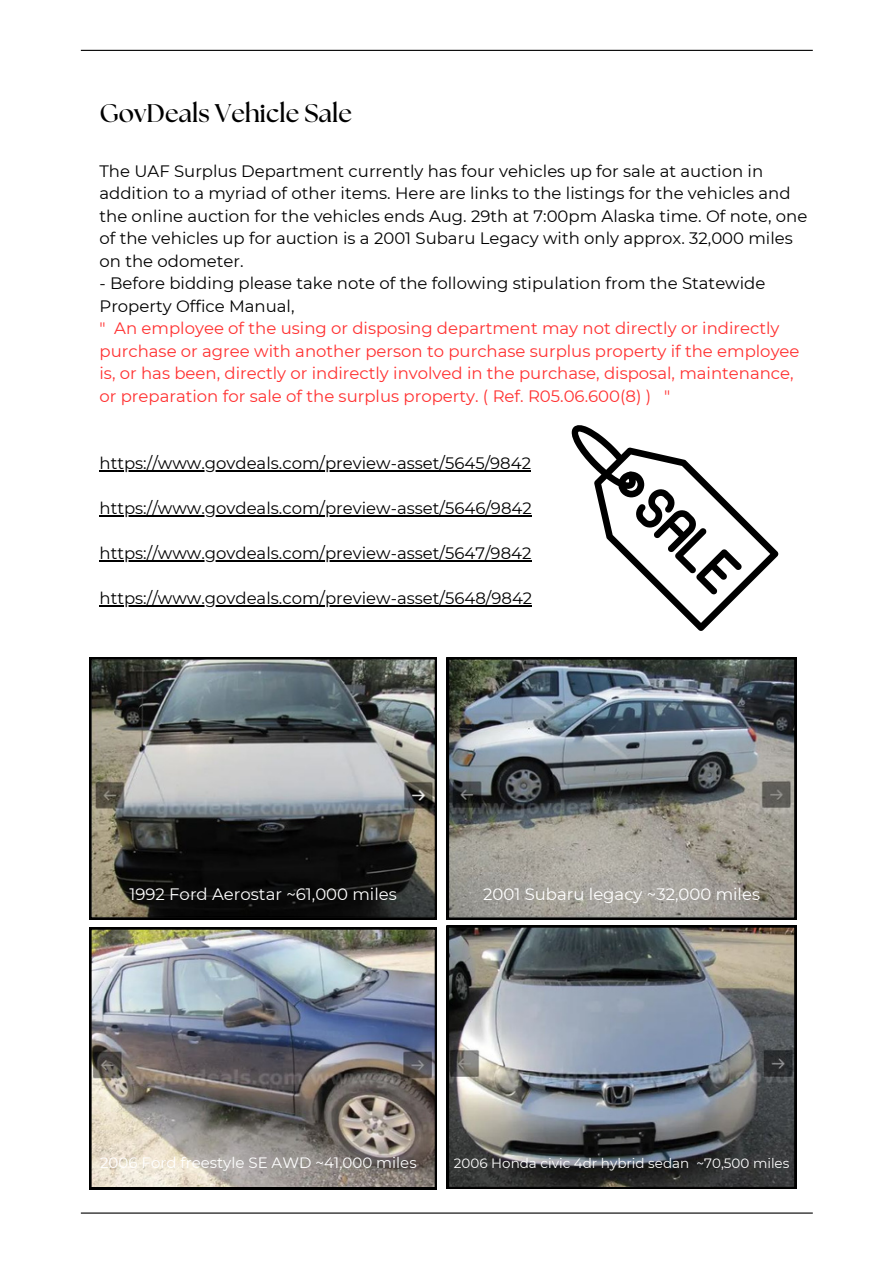
<style>
.page{position:relative;width:894px;height:1264px;background:#fff}
.page>*{position:absolute;margin:0;border:0;box-sizing:border-box;transform-origin:0 0}
.t1{font:700 25.5px "The Seasons";color:#000}
.t2{font:16.5px/22.5px "Montserrat";color:#000}
.t3{font:16.5px/22.5px "Montserrat";color:#ff3131}
.t4{font:16.5px "Montserrat";color:#fff}
.t5{font:15px "Montserrat";color:#fff}
.t6{font:13.5px "Montserrat";color:#fff}
</style>
<div class="page">
<hr style="left:81px;top:50px;width:731px;height:1px;background:#000">
<hr style="left:81px;top:1212px;width:731px;height:1px;background:#000">
<hr style="left:99px;top:470px;width:432px;height:1px;background:#000">
<hr style="left:99px;top:515px;width:432px;height:1px;background:#000">
<hr style="left:99px;top:560px;width:432px;height:1px;background:#000">
<hr style="left:99px;top:605px;width:433px;height:1px;background:#000">
<svg style="left:571px;top:425px;width:207px;height:206px"></svg>
<svg style="left:89px;top:657px;width:348px;height:262px;background:#5c5f5d"></svg>
<img style="left:446px;top:657px;width:350px;height:262px">
<img style="left:89px;top:927px;width:348px;height:262px">
<img style="left:446px;top:925px;width:350px;height:263px">
<p class="t1" style="left:99px;top:101px;width:254px">GovDeals Vehicle Sale</p>
<p class="t2" style="left:99px;top:159px;width:709px">The UAF Surplus Department currently has four vehicles up for sale at auction in addition to a myriad of other items. Here are links to the listings for the vehicles and the online auction for the vehicles ends Aug. 29th at 7:00pm Alaska time. Of note, one of the vehicles up for auction is a 2001 Subaru Legacy with only approx. 32,000 miles on the odometer.</p>
<p class="t2" style="left:99px;top:272px;width:667px">- Before bidding please take note of the following stipulation from the Statewide<br>Property Office Manual,</p>
<p class="t3" style="left:99px;top:317px;width:701px">" An employee of the using or disposing department may not directly or indirectly purchase or agree with another person to purchase surplus property if the employee is, or has been, directly or indirectly involved in the purchase, disposal, maintenance, or preparation for sale of the surplus property. ( Ref. R05.06.600(8) ) "</p>
<p class="t2" style="left:99px;top:452px;width:433px">https://www.govdeals.com/preview-asset/5645/9842</p>
<p class="t2" style="left:99px;top:497px;width:433px">https://www.govdeals.com/preview-asset/5646/9842</p>
<p class="t2" style="left:99px;top:542px;width:433px">https://www.govdeals.com/preview-asset/5647/9842</p>
<p class="t2" style="left:99px;top:587px;width:434px">https://www.govdeals.com/preview-asset/5648/9842</p>
<h1 class="t4" style="left:129px;top:883px;width:269px">1992 Ford Aerostar ~61,000 miles</h1>
<p class="t4" style="left:483px;top:883px;width:278px">2001 Subaru legacy ~32,000 miles</p>
<p class="t5" style="left:100px;top:1153px;width:318px">2006 Ford freestyle SE AWD ~41,000 miles</p>
<p class="t6" style="left:454px;top:1154px;width:337px">2006 Honda civic 4dr hybrid sedan ~70,500 miles</p>
</div>
